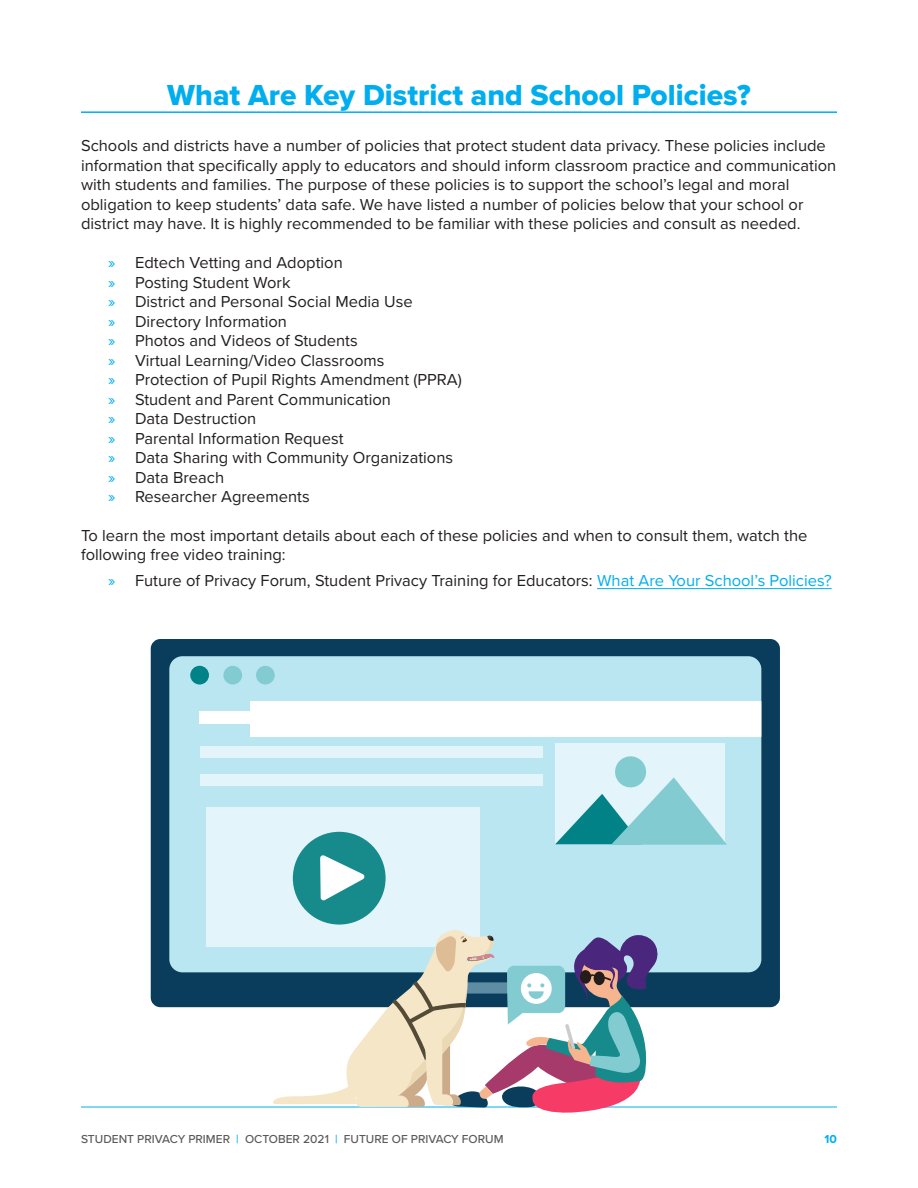
<style>
.page{position:relative;width:918px;height:1188px;background:#fff}
.page>*{position:absolute;margin:0;border:0;box-sizing:border-box;transform-origin:0 0}
.t1{font:30px "Proxima Nova Extrabld";color:#00aeef}
.t2{font:16.5px/19.5px "Proxima Nova";color:#231f20}
.t3{font:500 12px "Proxima Nova";color:#595959}
.t4{font:700 12px "Proxima Nova";color:#00aeef}
.s1{color:#00aeef}
</style>
<div class="page">
<hr style="left:81px;top:1107px;width:756px;height:1px;background:#00aeef">
<div style="left:151px;top:639px;width:629px;height:368px;background:#0a3d5c;border-radius:10px"></div>
<div style="left:169px;top:656px;width:592px;height:316px;background:#bae6f2;border-radius:13px"></div>
<div style="left:250px;top:701px;width:511px;height:35px;background:#fff"></div>
<div style="left:190px;top:666px;width:19px;height:19px;background:#008287;border-radius:50%"></div>
<div style="left:223px;top:666px;width:19px;height:19px;background:#82ccd1;border-radius:50%"></div>
<div style="left:256px;top:666px;width:19px;height:19px;background:#82ccd1;border-radius:50%"></div>
<div style="left:200px;top:711px;width:525px;height:12px;background:#fff"></div>
<div style="left:201px;top:746px;width:342px;height:11px;background:#e3f5fa"></div>
<div style="left:201px;top:774px;width:342px;height:12px;background:#e3f5fa"></div>
<div style="left:206px;top:807px;width:274px;height:139px;background:#e3f5fa"></div>
<div style="left:293px;top:832px;width:93px;height:93px;background:#178a8c;border-radius:50%"></div>
<svg style="left:320px;top:855px;width:45px;height:46px"></svg>
<div style="left:555px;top:743px;width:170px;height:101px;background:#e3f5fa"></div>
<svg style="left:555px;top:777px;width:172px;height:68px"></svg>
<div style="left:615px;top:756px;width:31px;height:31px;background:#82ccd1;border-radius:50%"></div>
<hr style="left:81px;top:111px;width:756px;height:2px;background:#00aeef">
<hr style="left:597px;top:588px;width:235px;height:1px;background:#00aeef">
<svg style="left:273px;top:930px;width:386px;height:183px"></svg>
<p class="t1" style="left:167px;top:72px;width:585px">What Are Key District and School Policies?</p>
<p class="t2" style="left:81px;top:135px;width:757px">Schools and districts have a number of policies that protect student data privacy. These policies include information that specifically apply to educators and should inform classroom practice and communication with students and families. The purpose of these policies is to support the school’s legal and moral obligation to keep students’ data safe. We have listed a number of policies below that your school or district may have. It is highly recommended to be familiar with these policies and consult as needed.</p>
<p class="t2" style="left:108px;top:252px;width:236px"><span class="s1">»</span> Edtech Vetting and Adoption</p>
<p class="t2" style="left:108px;top:272px;width:184px"><span class="s1">»</span> Posting Student Work</p>
<p class="t2" style="left:108px;top:291px;width:306px"><span class="s1">»</span> District and Personal Social Media Use</p>
<p class="t2" style="left:108px;top:311px;width:180px"><span class="s1">»</span> Directory Information</p>
<p class="t2" style="left:108px;top:330px;width:251px"><span class="s1">»</span> Photos and Videos of Students</p>
<p class="t2" style="left:108px;top:350px;width:278px"><span class="s1">»</span> Virtual Learning/Video Classrooms</p>
<p class="t2" style="left:108px;top:369px;width:355px"><span class="s1">»</span> Protection of Pupil Rights Amendment (PPRA)</p>
<p class="t2" style="left:108px;top:389px;width:284px"><span class="s1">»</span> Student and Parent Communication</p>
<p class="t2" style="left:108px;top:408px;width:150px"><span class="s1">»</span> Data Destruction</p>
<p class="t2" style="left:108px;top:428px;width:237px"><span class="s1">»</span> Parental Information Request</p>
<p class="t2" style="left:108px;top:447px;width:347px"><span class="s1">»</span> Data Sharing with Community Organizations</p>
<p class="t2" style="left:108px;top:467px;width:118px"><span class="s1">»</span> Data Breach</p>
<p class="t2" style="left:108px;top:486px;width:203px"><span class="s1">»</span> Researcher Agreements</p>
<p class="t2" style="left:81px;top:525px;width:728px">To learn the most important details about each of these policies and when to consult them, watch the following free video training:</p>
<p class="t2" style="left:108px;top:571px;width:725px"><span class="s1">»</span> Future of Privacy Forum, Student Privacy Training for Educators: <span class="s1">What Are Your School’s Policies?</span></p>
<p class="t3" style="left:81px;top:1130px;width:424px">STUDENT PRIVACY PRIMER <span class="s1">|</span> OCTOBER 2021 <span class="s1">|</span> FUTURE OF PRIVACY FORUM</p>
<p class="t4" style="left:825px;top:1130px;width:14px">10</p>
</div>
